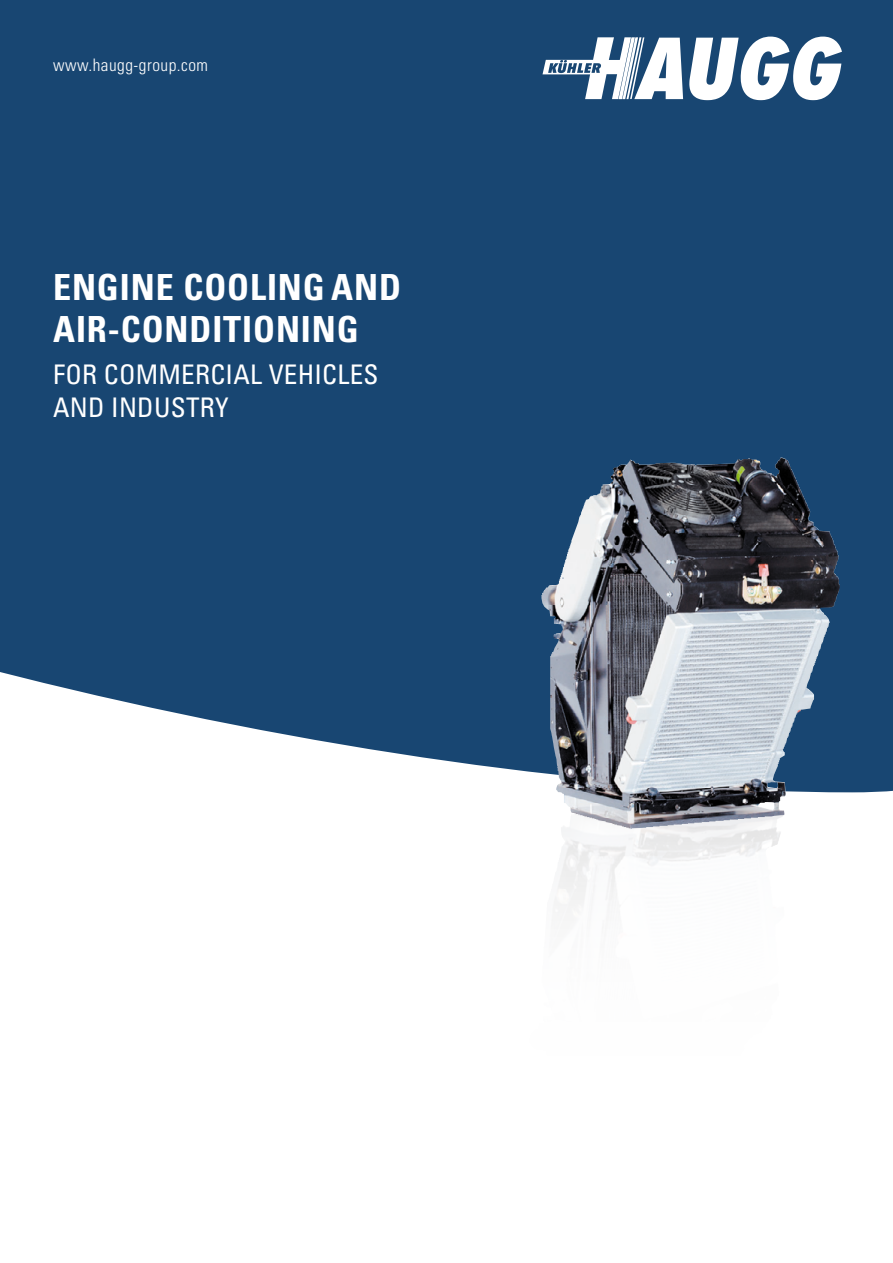
<style>
.page{position:relative;width:893px;height:1263px;background:#fff}
.page>*{position:absolute;margin:0;border:0;box-sizing:border-box;transform-origin:0 0}
.t1{font:700 condensed 36px/42px "Univers";letter-spacing:.025em;color:#fff}
.t2{font:condensed 27px/33px "Univers";letter-spacing:.01em;color:#fff}
.t3{font:300 condensed 17.25px "Univers";letter-spacing:.03em;color:#fff}
</style>
<div class="page">
<div style="left:0;top:0;width:893px;height:792px;background:#184672"></div>
<svg style="left:542px;top:37px;width:300px;height:63px"></svg>
<div style="left:504px;top:456px;width:355px;height:673px;background:#000;opacity:.2"></div>
<img style="left:541px;top:458px;width:239px;height:335px">
<p class="t3" style="left:53px;top:55px;width:156px">www.haugg-group.com</p>
<p class="t1" style="left:53px;top:266px;width:349px">ENGINE COOLING And<br>AIR-CONDITIONING</p>
<p class="t2" style="left:53px;top:357px;width:327px">FOR COMMERCIAL VEHICLES<br>AND INDUSTRY</p>
</div>
